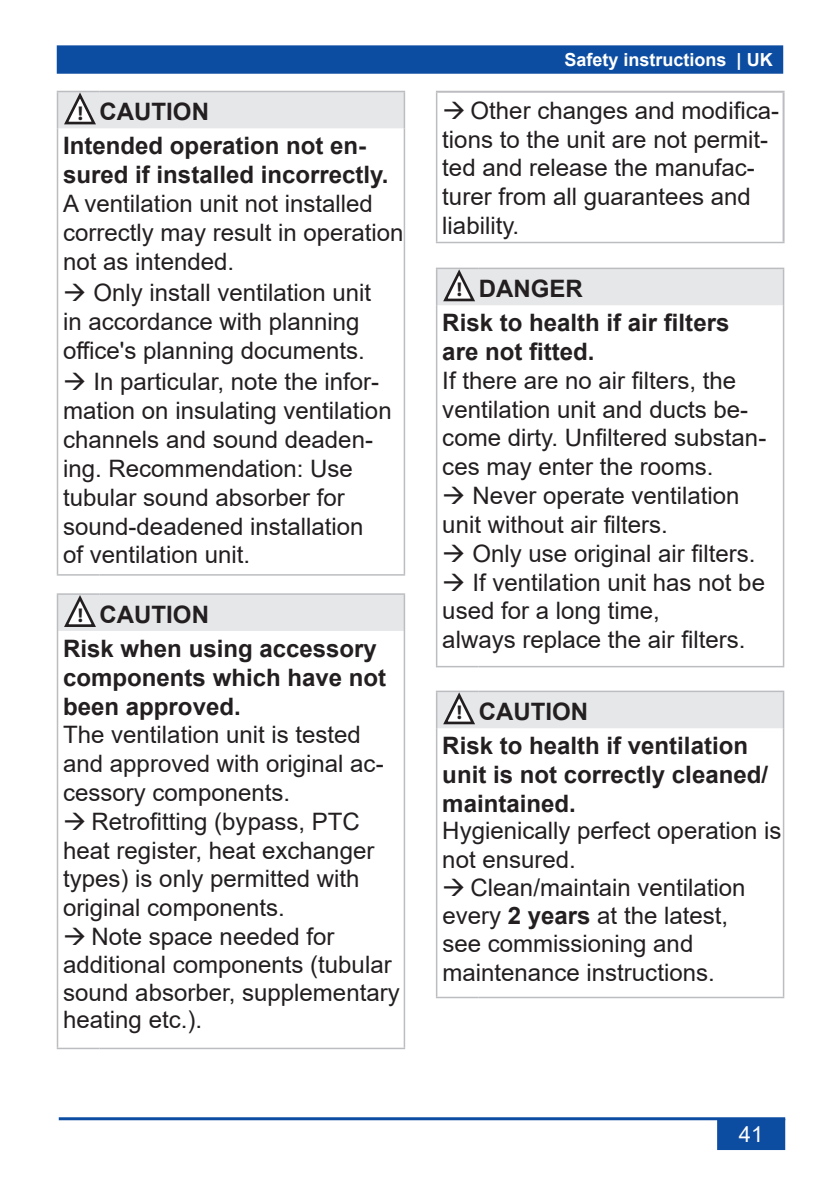
<style>
.page{position:relative;width:840px;height:1191px;background:#fff}
.page>*{position:absolute;margin:0;border:0;box-sizing:border-box;transform-origin:0 0}
.t1{font:24px/28.8px "Arial";color:#231f20}
.t2{font:700 24px/34px "Arial";color:#231f20}
.t3{font:22px "Arial";color:#fff}
.t4{font:700 18px "Arial";color:#fff}
.s1{font-family:"Myriad Pro";font-size:20px}
.s2{font-weight:700}
</style>
<div class="page">
<div style="left:58px;top:46px;width:723px;height:27px;background:#0d4da1"></div>
<div style="left:57px;top:45px;width:725px;height:29px;border:2px solid #0d4da1"></div>
<hr style="left:59px;top:1117px;width:725px;height:3px;background:#0d4da1">
<div style="left:717px;top:1119px;width:66px;height:30px;background:#0d4da1"></div>
<div style="left:716px;top:1118px;width:68px;height:32px;border:2px solid #0d4da1"></div>
<hr style="left:403px;top:128px;width:2px;height:446px;background:#bcbdc0">
<hr style="left:99px;top:91px;width:306px;height:1px;background:#bcbdc0">
<hr style="left:403px;top:92px;width:2px;height:36px;background:#bcbdc0">
<hr style="left:57px;top:128px;width:1px;height:446px;background:#bcbdc0">
<hr style="left:57px;top:574px;width:42px;height:1px;background:#bcbdc0">
<hr style="left:99px;top:574px;width:306px;height:1px;background:#bcbdc0">
<svg style="left:57px;top:91px;width:347px;height:37px;background:#e1e2e4"></svg>
<hr style="left:403px;top:631px;width:2px;height:416px;background:#bcbdc0">
<hr style="left:57px;top:593px;width:42px;height:2px;background:#bcbdc0">
<hr style="left:99px;top:593px;width:306px;height:2px;background:#bcbdc0">
<hr style="left:403px;top:595px;width:2px;height:36px;background:#bcbdc0">
<hr style="left:57px;top:631px;width:1px;height:416px;background:#bcbdc0">
<hr style="left:57px;top:1047px;width:42px;height:2px;background:#bcbdc0">
<hr style="left:99px;top:1047px;width:306px;height:2px;background:#bcbdc0">
<svg style="left:57px;top:594px;width:347px;height:37px;background:#e1e2e4"></svg>
<hr style="left:435px;top:93px;width:2px;height:149px;background:#bcbdc0">
<hr style="left:435px;top:242px;width:349px;height:1px;background:#bcbdc0">
<hr style="left:435px;top:91px;width:349px;height:2px;background:#bcbdc0">
<hr style="left:782px;top:93px;width:2px;height:149px;background:#bcbdc0">
<hr style="left:782px;top:305px;width:1px;height:361px;background:#bcbdc0">
<hr style="left:435px;top:268px;width:43px;height:1px;background:#bcbdc0">
<hr style="left:435px;top:269px;width:2px;height:36px;background:#bcbdc0">
<hr style="left:435px;top:305px;width:2px;height:361px;background:#bcbdc0">
<hr style="left:435px;top:666px;width:43px;height:1px;background:#bcbdc0">
<hr style="left:478px;top:666px;width:305px;height:1px;background:#bcbdc0">
<svg style="left:437px;top:268px;width:346px;height:37px;background:#e1e2e4"></svg>
<hr style="left:782px;top:728px;width:1px;height:268px;background:#bcbdc0">
<hr style="left:435px;top:690px;width:43px;height:2px;background:#bcbdc0">
<hr style="left:435px;top:692px;width:2px;height:36px;background:#bcbdc0">
<hr style="left:478px;top:690px;width:305px;height:2px;background:#bcbdc0">
<hr style="left:435px;top:728px;width:2px;height:268px;background:#bcbdc0">
<hr style="left:435px;top:996px;width:43px;height:2px;background:#bcbdc0">
<hr style="left:478px;top:996px;width:305px;height:2px;background:#bcbdc0">
<div style="left:437px;top:692px;width:346px;height:36px;background:#e6e7e9"></div>
<p class="t2" style="left:63px;top:95px;width:304px;text-indent:14px"><span class="s1">!</span> CAUTION<br>Intended operation not en-</p>
<p class="t2" style="left:63px;top:158px;width:326px">sured if installed incorrectly.</p>
<p class="t1" style="left:63px;top:189px;width:342px">A ventilation unit not installed correctly may result in operation not as intended.</p>
<p class="t1" style="left:63px;top:278px;width:309px">→ Only install ventilation unit in accordance with planning office's planning documents.</p>
<p class="t1" style="left:63px;top:367px;width:330px">→ In particular, note the infor&shy;mation on insulating ventilation channels and sound deaden&shy;ing. Recommendation: Use tubular sound absorber for sound-deadened installation<br>of ventilation unit.</p>
<p class="t2" style="left:63px;top:598px;width:315px;text-indent:14px"><span class="s1">!</span> CAUTION<br>Risk when using accessory</p>
<p class="t2" style="left:63px;top:663px;width:324px;line-height:28.8px">components which have not been approved.</p>
<p class="t1" style="left:63px;top:720px;width:322px">The ventilation unit is tested and approved with original ac&shy;cessory components.</p>
<p class="t1" style="left:63px;top:807px;width:312px">→ Retrofitting (bypass, PTC heat register, heat exchanger types) is only permitted with original components.</p>
<p class="t1" style="left:63px;top:922px;width:338px;line-height:27.8px">→ Note space needed for additional components (tubular sound absorber, supplementary heating etc.).</p>
<p class="t4" style="left:564px;top:47px;width:210px">Safety instructions | UK</p>
<p class="t1" style="left:442px;top:96px;width:338px">→ Other changes and modifica&shy;tions to the unit are not permit&shy;ted and release the manufac&shy;turer from all guarantees and liability.</p>
<p class="t2" style="left:442px;top:272px;width:288px;text-indent:14px"><span class="s1">!</span> DANGER<br>Risk to health if air filters</p>
<p class="t2" style="left:442px;top:335px;width:154px">are not fitted.</p>
<p class="t1" style="left:442px;top:366px;width:325px">If there are no air filters, the ventilation unit and ducts be&shy;come dirty. Unfiltered substan&shy;ces may enter the rooms.</p>
<p class="t1" style="left:442px;top:481px;width:298px">→ Never operate ventilation unit without air filters.</p>
<p class="t1" style="left:442px;top:539px;width:314px">→ Only use original air filters.</p>
<p class="t1" style="left:442px;top:567px;width:324px">→ If ventilation unit has not be used for a long time,<br>always replace the air filters.</p>
<p class="t2" style="left:442px;top:695px;width:307px;text-indent:14px"><span class="s1">!</span> CAUTION<br>Risk to health if ventilation</p>
<p class="t2" style="left:442px;top:760px;width:327px;line-height:28.8px">unit is not correctly cleaned/ maintained.</p>
<p class="t1" style="left:442px;top:816px;width:340px">Hygienically perfect operation is not ensured.</p>
<p class="t1" style="left:442px;top:873px;width:305px;line-height:28.2px">→ Clean/maintain ventilation every <span class="s2">2 years</span> at the latest, see commissioning and maintenance instructions.</p>
<p class="t3" style="left:738px;top:1119px;width:26px">41</p>
</div>
